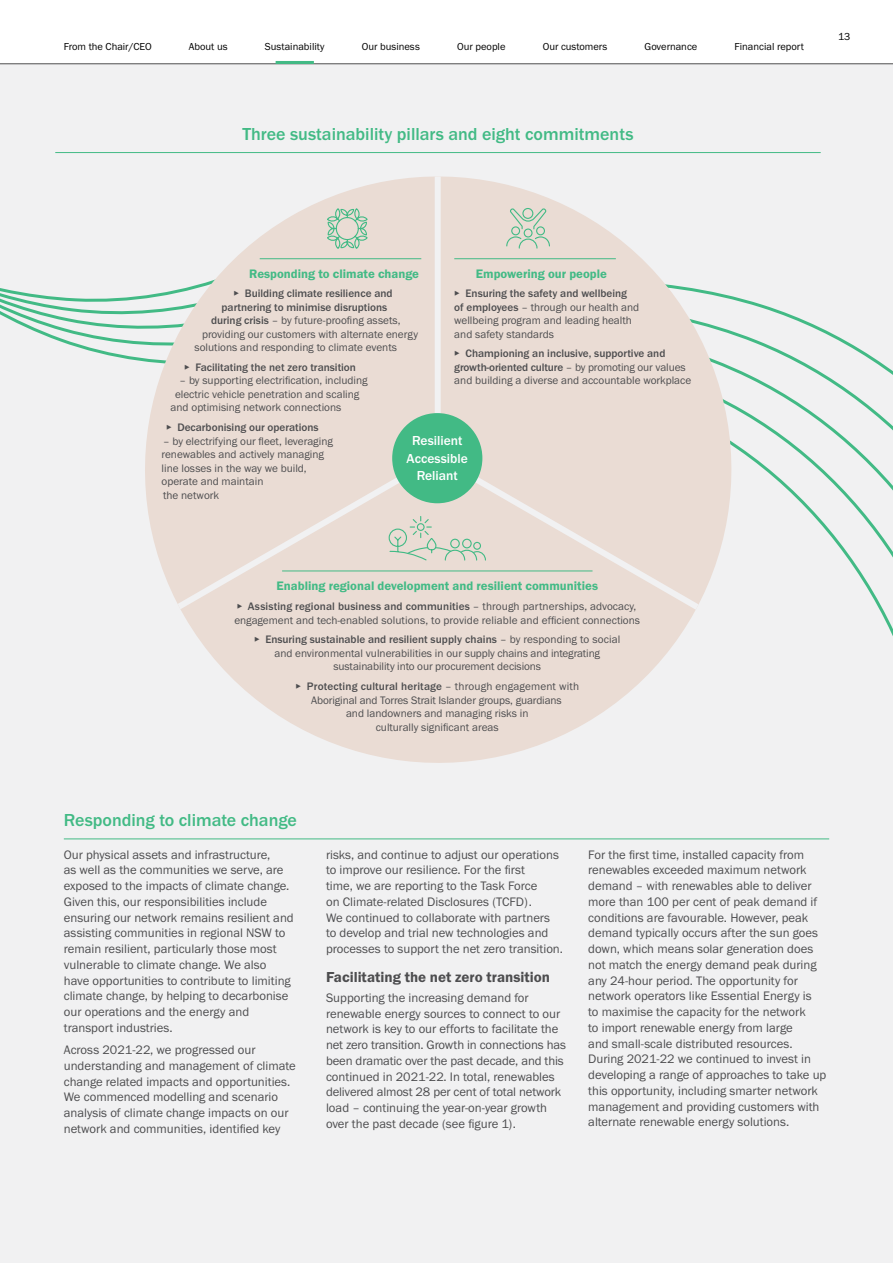
<style>
.page{position:relative;width:893px;height:1263px;background:#f1f1f2}
.page>*{position:absolute;margin:0;border:0;box-sizing:border-box;transform-origin:0 0}
.t1{font:500 18px "Franklin Gothic URW";color:#42ba85}
.t2{font:15px "Franklin Gothic URW Dem";color:#4d4d4f}
.t3{font:500 13.5px/17.7px "Franklin Gothic URW";color:#fff;text-align:center}
.t4{font:12.75px/15.8px "Franklin Gothic URW Boo";color:#4d4d4f}
.t5{font:12.75px "Franklin Gothic URW Dem";color:#42ba85}
.t6{font:11.25px/13.5px "Franklin Gothic URW Boo";color:#4d4d4f}
.t7{font:500 11.25px/13.5px "Franklin Gothic URW";color:#4d4d4f}
.t8{font:10.5px "Franklin Gothic URW Boo";color:#000}
.s1{font-family:"Franklin Gothic URW";font-weight:500}
.s2{font-family:"Franklin Gothic URW Boo";font-weight:400}
</style>
<div class="page">
<svg style="left:1px;top:153px;width:102px;height:201px"></svg>
<svg style="left:773px;top:153px;width:120px;height:483px"></svg>
<hr style="left:0;top:0;width:1px;height:435px;background:#4d4d4f">
<svg style="left:103px;top:153px;width:670px;height:610px;fill:#eadcd4"></svg>
<svg style="left:446px;top:449px;width:327px;height:216px"></svg>
<svg style="left:103px;top:449px;width:343px;height:216px"></svg>
<div style="left:435px;top:176px;width:6px;height:281px;background:#f1f1f2"></div>
<hr style="left:260px;top:258px;width:161px;height:1px;background:#42ba85">
<svg style="left:326px;top:207px;width:43px;height:43px;background:#c0d3c0"></svg>
<hr style="left:454px;top:258px;width:162px;height:1px;background:#42ba85">
<svg style="left:506px;top:207px;width:45px;height:42px;background:#cfd6c7"></svg>
<hr style="left:282px;top:571px;width:310px;height:1px;background:#42ba85">
<svg style="left:388px;top:515px;width:99px;height:46px;background:#d9d8cc"></svg>
<div style="left:392px;top:413px;width:90px;height:90px;background:#42ba85;border-radius:50%"></div>
<hr style="left:64px;top:839px;width:765px;height:1px;background:#42ba85">
<hr style="left:55px;top:152px;width:766px;height:1px;background:#42ba85">
<div style="left:0;top:0;width:893px;height:64px;background:#fff"></div>
<hr style="left:0;top:64px;width:893px;height:1px;background:#4d4d4f">
<hr style="left:276px;top:61px;width:38px;height:3px;background:#42ba85">
<p class="t8" style="left:64px;top:40px;width:89px">From the Chair/CEO</p>
<p class="t8" style="left:189px;top:40px;width:40px">About us</p>
<p class="t8" style="left:265px;top:40px;width:61px">Sustainability</p>
<p class="t8" style="left:362px;top:40px;width:60px">Our business</p>
<p class="t8" style="left:457px;top:40px;width:50px">Our people</p>
<p class="t8" style="left:543px;top:40px;width:66px">Our customers</p>
<p class="t8" style="left:645px;top:40px;width:54px">Governance</p>
<p class="t8" style="left:735px;top:40px;width:71px">Financial report</p>
<h1 class="t1" style="left:242px;top:122px;width:393px">Three sustainability pillars and eight commitments</h1>
<p class="t8" style="left:838px;top:30px;width:14px">13</p>
<p class="t5" style="left:249px;top:266px;width:171px">Responding to climate change</p>
<p class="t5" style="left:476px;top:266px;width:132px">Empowering our people</p>
<p class="t7" style="left:454px;top:286px;width:174px">▸ Ensuring the safety and wellbeing</p>
<p class="t6" style="left:454px;top:300px;width:187px"><span class="s1">of employees</span> – through our health and wellbeing program and leading health and safety standards</p>
<p class="t7" style="left:454px;top:347px;width:233px">▸ Championing an inclusive, supportive and growth-oriented culture <span class="s2">– by promoting our values</span></p>
<p class="t6" style="left:454px;top:374px;width:239px">and building a diverse and accountable workplace</p>
<p class="t7" style="left:222px;top:286px;width:172px;text-indent:12px">▸ Building climate resilience and partnering to minimise disruptions</p>
<p class="t6" style="left:211px;top:313px;width:191px"><span class="s1">during crisis</span> – by future-proofing assets,</p>
<p class="t6" style="left:202px;top:327px;width:217px">providing our customers with alternate energy</p>
<p class="t6" style="left:195px;top:340px;width:204px">solutions and responding to climate events</p>
<p class="t7" style="left:184px;top:360px;width:173px">▸ Facilitating the net zero transition</p>
<p class="t6" style="left:180px;top:374px;width:190px">– by supporting electrification, including</p>
<p class="t6" style="left:175px;top:387px;width:186px">electric vehicle penetration and scaling</p>
<p class="t6" style="left:171px;top:401px;width:172px">and optimising network connections</p>
<p class="t7" style="left:166px;top:421px;width:154px">▸ Decarbonising our operations</p>
<p class="t6" style="left:162px;top:434px;width:173px">– by electrifying our fleet, leveraging renewables and actively managing line losses in the way we build, operate and maintain<br>the network</p>
<p class="t3" style="left:407px;top:431px;width:63px">Resilient<br>Accessible<br>Reliant</p>
<p class="t5" style="left:277px;top:578px;width:323px">Enabling regional development and resilient communities</p>
<p class="t7" style="left:237px;top:599px;width:401px">▸ Assisting regional business and communities <span class="s2">– through partnerships, advocacy,</span></p>
<p class="t6" style="left:234px;top:613px;width:407px">engagement and tech-enabled solutions, to provide reliable and efficient connections</p>
<p class="t7" style="left:254px;top:633px;width:368px">▸ Ensuring sustainable and resilient supply chains <span class="s2">– by responding to social</span></p>
<p class="t6" style="left:274px;top:646px;width:327px;text-align:center">and environmental vulnerabilities in our supply chains and integrating sustainability into our procurement decisions</p>
<p class="t7" style="left:295px;top:679px;width:285px">▸ Protecting cultural heritage <span class="s2">– through engagement with</span></p>
<p class="t6" style="left:311px;top:693px;width:252px;text-align:center">Aboriginal and Torres Strait Islander groups, guardians and landowners and managing risks in<br>culturally significant areas</p>
<h1 class="t1" style="left:64px;top:809px;width:235px">Responding to climate change</h1>
<p class="t4" style="left:64px;top:846px;width:231px">Our physical assets and infrastructure,<br>as well as the communities we serve, are exposed to the impacts of climate change.<br>Given this, our responsibilities include ensuring our network remains resilient and assisting communities in regional NSW to remain resilient, particularly those most vulnerable to climate change. We also have opportunities to contribute to limiting climate change, by helping to decarbonise our operations and the energy and transport industries.</p>
<p class="t4" style="left:64px;top:1042px;width:233px">Across 2021-22, we progressed our understanding and management of climate change related impacts and opportunities.<br>We commenced modelling and scenario analysis of climate change impacts on our network and communities, identified key</p>
<p class="t4" style="left:326px;top:846px;width:238px">risks, and continue to adjust our operations to improve our resilience. For the first<br>time, we are reporting to the Task Force<br>on Climate-related Disclosures (TCFD).<br>We continued to collaborate with partners to develop and trial new technologies and processes to support the net zero transition.</p>
<p class="t2" style="left:326px;top:967px;width:225px">Facilitating the net zero transition</p>
<p class="t4" style="left:326px;top:989px;width:241px">Supporting the increasing demand for renewable energy sources to connect to our network is key to our efforts to facilitate the net zero transition. Growth in connections has been dramatic over the past decade, and this continued in 2021-22. In total, renewables delivered almost 28 per cent of total network load – continuing the year-on-year growth over the past decade (see figure 1).</p>
<p class="t4" style="left:588px;top:846px;width:240px">For the first time, installed capacity from renewables exceeded maximum network demand – with renewables able to deliver more than 100 per cent of peak demand if conditions are favourable. However, peak demand typically occurs after the sun goes down, which means solar generation does not match the energy demand peak during any 24-hour period. The opportunity for network operators like Essential Energy is<br>to maximise the capacity for the network<br>to import renewable energy from large<br>and small-scale distributed resources.<br>During 2021-22 we continued to invest in developing a range of approaches to take up this opportunity, including smarter network management and providing customers with alternate renewable energy solutions.</p>
</div>
